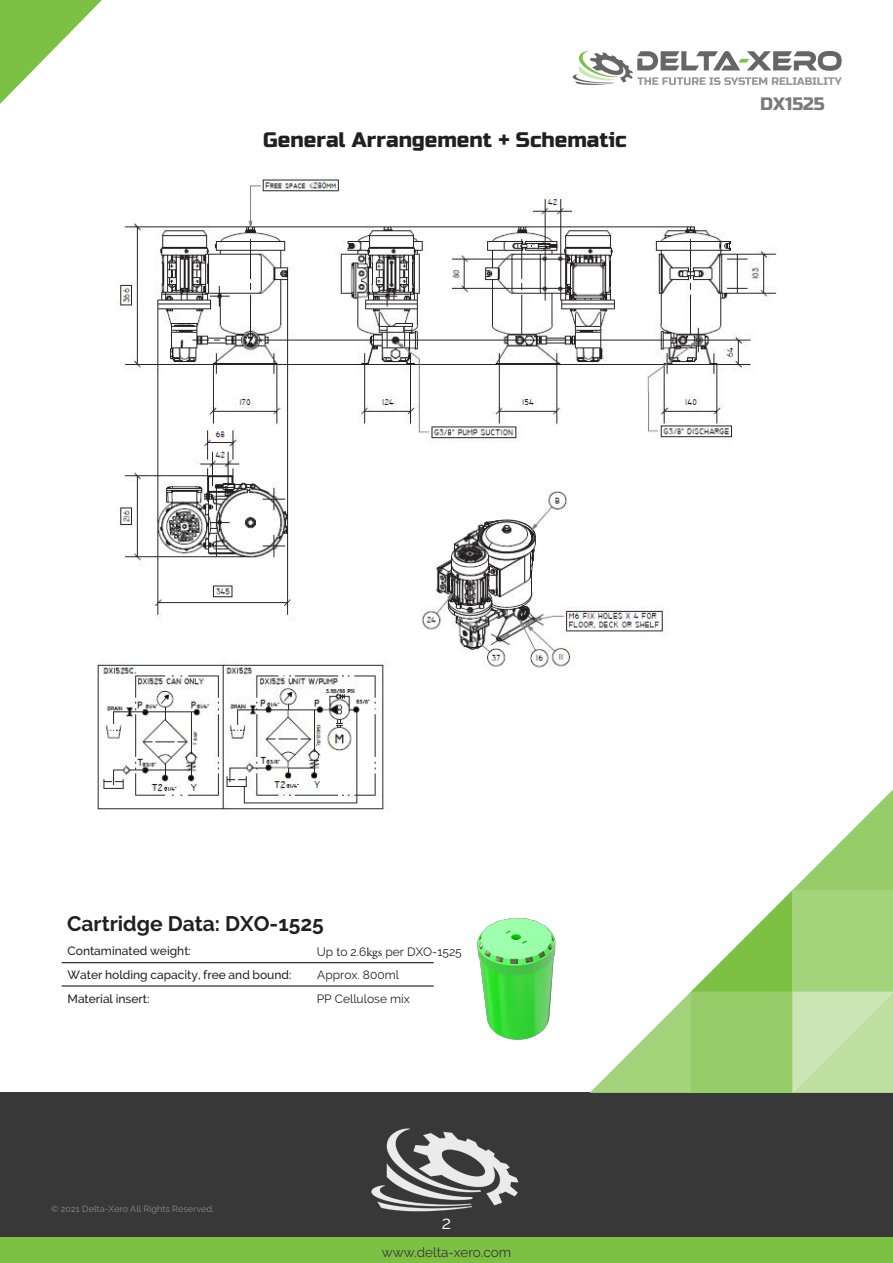
<style>
.page{position:relative;width:893px;height:1263px;background:#fff}
.page>*{position:absolute;margin:0;border:0;box-sizing:border-box;transform-origin:0 0}
.t1{font:21px "Russo One";color:#231f20}
.t2{font:700 21px "Raleway";color:#231f20}
.t3{font:18px "Russo One";color:#7b7b7d}
.t4{font:18px "Raleway";color:#fff}
.t5{font:13.5px "Raleway";color:#383838}
.t6{font:500 12px/24px "Raleway";color:#231f20}
.t7{font:12px "Raleway";color:#231f20}
.t8{font:12px "Raleway";color:#231f20}
.t9{font:500 9px "Raleway";color:#7b7b7d}
.s1{font-style:inherit}
.s2{font-family:"Minion Pro"}
</style>
<div class="page">
<div style="left:0;top:1093px;width:893px;height:145px;background:#383838"></div>
<div style="left:0;top:1238px;width:893px;height:25px;background:#7cc144"></div>
<svg style="left:0;top:0;width:102px;height:104px"></svg>
<svg style="left:590px;top:789px;width:303px;height:304px"></svg>
<hr style="left:892px;top:991px;width:1px;height:102px;background:#bde0a1">
<svg style="left:573px;top:51px;width:269px;height:34px"></svg>
<img style="left:371px;top:1129px;width:148px;height:83px">
<div style="left:48px;top:187px;width:659px;height:623px;background:#fff"></div>
<hr style="left:62px;top:962px;width:208px;height:1px;background:#000">
<hr style="left:270px;top:962px;width:164px;height:1px;background:#000">
<hr style="left:62px;top:986px;width:208px;height:1px;background:#000">
<hr style="left:270px;top:986px;width:164px;height:1px;background:#000">
<img style="left:477px;top:918px;width:79px;height:122px">
<img style="left:118px;top:177px;width:658px;height:491px">
<img style="left:97px;top:660px;width:293px;height:150px">
<p class="t1" style="left:263px;top:127px;width:365px">General Arrangement <span class="s1">+ Schematic</span></p>
<p class="t3" style="left:760px;top:94px;width:66px"><span class="s1">DX</span>1525</p>
<h1 class="t2" style="left:67px;top:912px;width:258px">Cartridge <span class="s1">Data: DXO</span>-1525</h1>
<p class="t8" style="left:317px;top:945px;width:146px">Up to 2.6<span class="s2">kgs</span> per DXO-1525</p>
<p class="t6" style="left:68px;top:987px;width:83px">Material insert:</p>
<p class="t7" style="left:317px;top:992px;width:94px">PP Cellulose mix</p>
<p class="t6" style="left:68px;top:939px;width:225px">Contaminated weight:<br>Water holding capacity, free and bound:</p>
<p class="t7" style="left:317px;top:968px;width:83px">Approx. 800ml</p>
<p class="t9" style="left:51px;top:1203px;width:164px">© 2021 Delta-Xero All Rights Reserved.</p>
<p class="t4" style="left:442px;top:1212px;width:11px">2</p>
<p class="t5" style="left:382px;top:1244px;width:131px">www.delta-xero.com</p>
</div>
